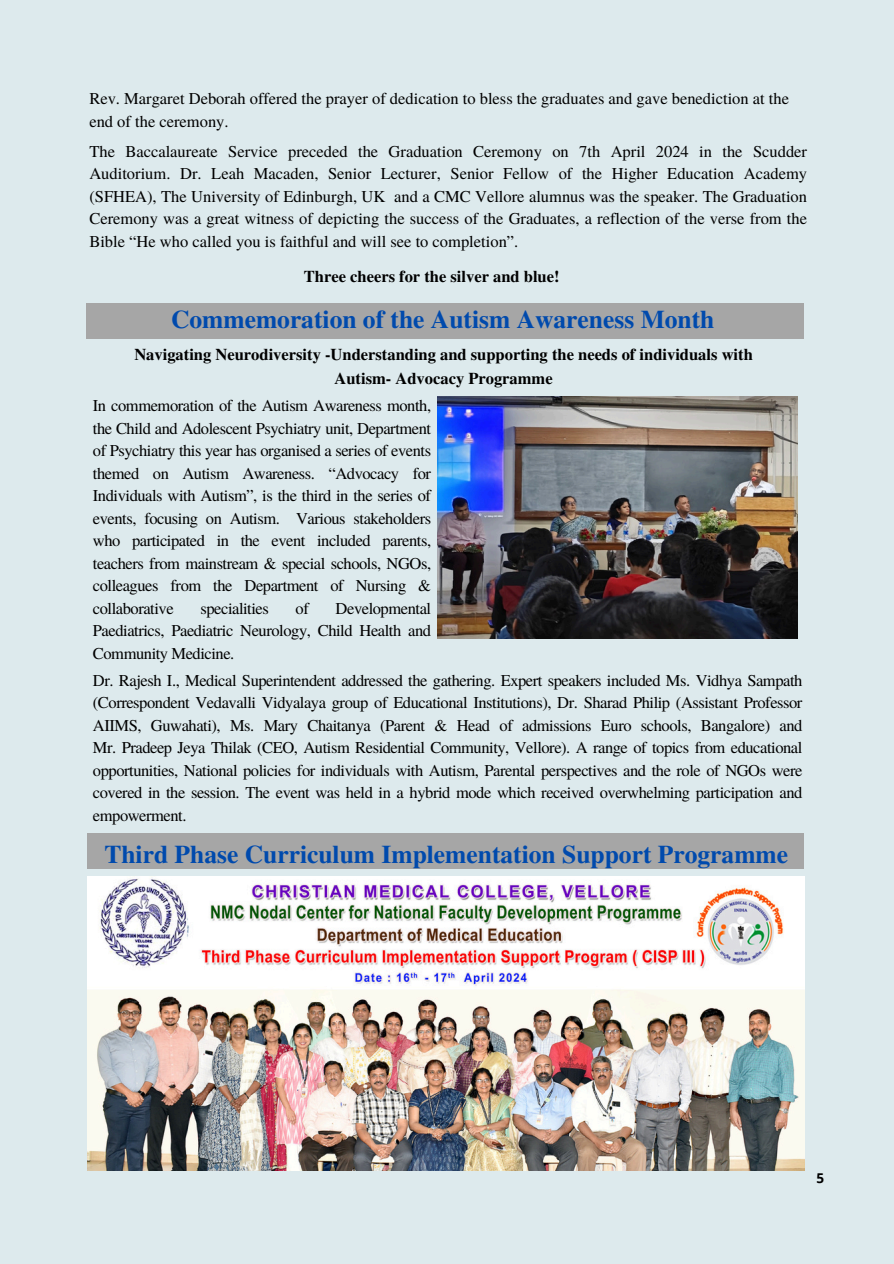
<style>
.page{position:relative;width:894px;height:1264px;background:#fff}
.page>*{position:absolute;margin:0;border:0;box-sizing:border-box;transform-origin:0 0}
.t1{font:700 25.5px "Te X Gyre Termes";color:#004aad}
.t2{font:16.5px/22.5px "Te X Gyre Termes";letter-spacing:-.025em;color:#000;text-align:justify}
.t3{font:700 16.5px/23.7px "Te X Gyre Termes";color:#000;text-align:center}
.t4{font:16.5px/22.5px "Te X Gyre Termes";color:#000}
.t5{font:700 13.5px "Open Sans";color:#000}
</style>
<div class="page">
<div style="left:0;top:0;width:893px;height:1263px;background:#ddeaed"></div>
<div style="left:86px;top:303px;width:718px;height:35px;background:#a6a6a6"></div>
<img style="left:437px;top:397px;width:360px;height:242px">
<div style="left:87px;top:833px;width:717px;height:35px;background:#a6a6a6"></div>
<img style="left:87px;top:876px;width:717px;height:294px">
<p class="t4" style="left:89px;top:87px;width:701px">Rev. Margaret Deborah offered the prayer of dedication to bless the graduates and gave benediction at the end of the ceremony.</p>
<p class="t2" style="left:89px;top:139px;width:719px">The Baccalaureate Service preceded the Graduation Ceremony on 7th April 2024 in the Scudder Auditorium. Dr. Leah Macaden, Senior Lecturer, Senior Fellow of the Higher Education Academy (SFHEA), The University of Edinburgh, UK and a CMC Vellore alumnus was the speaker. The Graduation Ceremony was a great witness of depicting the success of the Graduates, a reflection of the verse from the Bible “He who called you is faithful and will see to completion”.</p>
<p class="t3" style="left:304px;top:264px;width:257px">Three cheers for the silver and blue!</p>
<h2 class="t1" style="left:171px;top:299px;width:544px">Commemoration of the Autism Awareness Month</h2>
<p class="t3" style="left:134px;top:342px;width:619px">Navigating Neurodiversity -Understanding and supporting the needs of individuals with<br>Autism- Advocacy Programme</p>
<h2 class="t2" style="left:93px;top:393px;width:339px">In commemoration of the Autism Awareness month, the Child and Adolescent Psychiatry unit, Department of Psychiatry this year has organised a series of events themed on Autism Awareness. “Advocacy for Individuals with Autism”, is the third in the series of events, focusing on Autism. Various stakeholders who participated in the event included parents, teachers from mainstream &amp; special schools, NGOs, colleagues from the Department of Nursing &amp; collaborative</h2>
<h2 class="t2" style="left:93px;top:596px;width:339px;text-indent:243px">Developmental Paediatrics, Paediatric Neurology, Child Health and Community Medicine.</h2>
<h2 class="t2" style="left:200px;top:596px;width:70px">specialities</h2>
<h2 class="t2" style="left:295px;top:596px;width:15px">of</h2>
<p class="t2" style="left:93px;top:668px;width:710px">Dr. Rajesh I., Medical Superintendent addressed the gathering. Expert speakers included Ms. Vidhya Sampath (Correspondent Vedavalli Vidyalaya group of Educational Institutions), Dr. Sharad Philip (Assistant Professor AIIMS, Guwahati), Ms. Mary Chaitanya (Parent &amp; Head of admissions Euro schools, Bangalore) and Mr. Pradeep Jeya Thilak (CEO, Autism Residential Community, Vellore). A range of topics from educational opportunities, National policies for individuals with Autism, Parental perspectives and the role of NGOs were covered in the session. The event was held in a hybrid mode which received overwhelming participation and empowerment.</p>
<h1 class="t1" style="left:104px;top:835px;width:685px">Third Phase Curriculum Implementation Support Programme</h1>
<h1 class="t5" style="left:816px;top:1168px;width:9px">5</h1>
</div>
